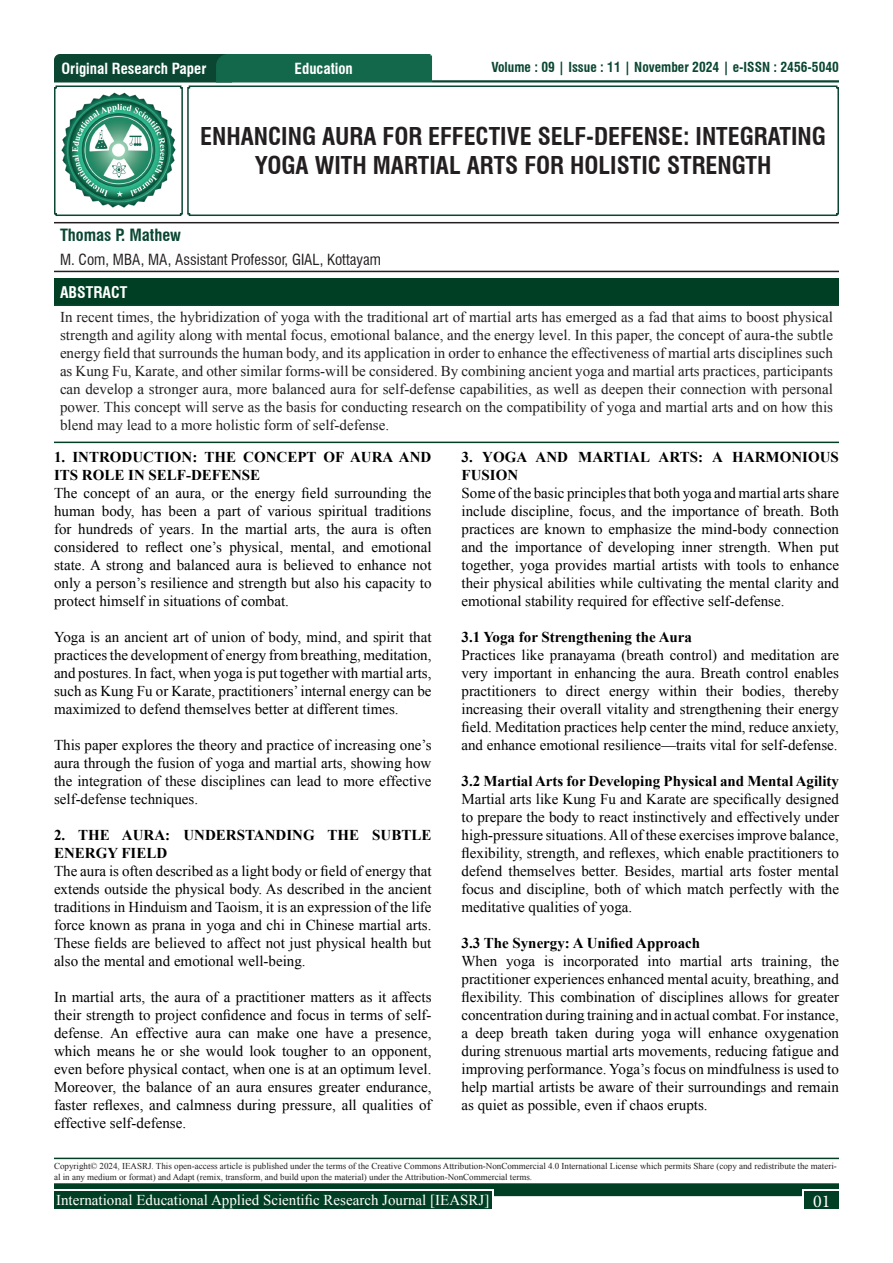
<style>
.page{position:relative;width:893px;height:1263px;background:#fff}
.page>*{position:absolute;margin:0;border:0;box-sizing:border-box;transform-origin:0 0}
.t1{font:700 condensed 24px/28.8px "Swiss 721 BT";color:#231f20;text-align:center}
.t2{font:18px "Minion Pro";color:#fff}
.t3{font:700 condensed 16.5px "Swiss 721 BT";color:#0a4632}
.t4{font:700 condensed 15.75px "Swiss 721 BT";color:#fff}
.t5{font:15px/18px "Times New Roman";color:#000;text-align:justify}
.t6{font:15px/18px "Times New Roman";color:#231f20;text-align:justify}
.t7{font:700 15px/18px "Times New Roman";color:#000}
.t8{font:15px "Times New Roman";color:#fff}
.t9{font:condensed 15px "Swiss 721 BT";color:#231f20}
.t10{font:700 condensed 15px "Swiss 721 BT";color:#fff}
.t11{font:700 condensed 13.5px "Swiss 721 BT";color:#0a4632}
.t12{font:9px/10.8px "Times New Roman";color:#231f20}
</style>
<div class="page">
<hr style="left:432px;top:80px;width:407px;height:3px;background:#0a4632">
<svg style="left:54px;top:54px;width:378px;height:162px;background:#2a6b55"></svg>
<svg style="left:186px;top:85px;width:653px;height:131px"></svg>
<div style="left:54px;top:278px;width:785px;height:27px;background:#003f24"></div>
<hr style="left:54px;top:304px;width:785px;height:2px;background:#0a4632">
<hr style="left:54px;top:1158px;width:785px;height:1px;background:#003f24">
<div style="left:54px;top:1184px;width:785px;height:12px;background:#003f24"></div>
<div style="left:54px;top:1183px;width:785px;height:12px;background:#003f24"></div>
<div style="left:54px;top:1189px;width:440px;height:20px;background:#fff"></div>
<div style="left:54px;top:1191px;width:437px;height:18px;background:#003f24"></div>
<svg style="left:803px;top:1189px;width:36px;height:20px"></svg>
<div style="left:805px;top:1191px;width:34px;height:18px;background:#003f24"></div>
<hr style="left:54px;top:222px;width:785px;height:1px;background:#231f20">
<hr style="left:54px;top:271px;width:785px;height:1px;background:#231f20">
<img style="left:54px;top:86px;width:129px;height:129px">
<hr style="left:54px;top:442px;width:785px;height:1px;background:#003f24">
<p class="t10" style="left:62px;top:60px;width:146px">Original Research Paper</p>
<p class="t10" style="left:295px;top:60px;width:60px">Education</p>
<p class="t11" style="left:491px;top:59px;width:349px">Volume : 09 | Issue : 11 | November 2024 | e-ISSN : 2456-5040</p>
<p class="t1" style="left:200px;top:122px;width:627px">ENHANCING AURA FOR EFFECTIVE SELF-DEFENSE: INTEGRATING<br>YOGA WITH MARTIAL ARTS FOR HOLISTIC STRENGTH</p>
<p class="t3" style="left:60px;top:225px;width:122px">Thomas P. Mathew</p>
<p class="t9" style="left:60px;top:251px;width:322px">M. Com, MBA, MA, Assistant Professor, GIAL, Kottayam</p>
<p class="t4" style="left:60px;top:282px;width:69px">ABSTRACT</p>
<p class="t6" style="left:60px;top:307px;width:774px">In recent times, the hybridization of yoga with the traditional art of martial arts has emerged as a fad that aims to boost physical strength and agility along with mental focus, emotional balance, and the energy level. In this paper, the concept of aura-the subtle energy field that surrounds the human body, and its application in order to enhance the effectiveness of martial arts disciplines such as Kung Fu, Karate, and other similar forms-will be considered. By combining ancient yoga and martial arts practices, participants can develop a stronger aura, more balanced aura for self-defense capabilities, as well as deepen their connection with personal power. This concept will serve as the basis for conducting research on the compatibility of yoga and martial arts and on how this blend may lead to a more holistic form of self-defense.</p>
<p class="t7" style="left:54px;top:447px;width:379px">1. INTRODUCTION: THE CONCEPT OF AURA AND<br>ITS ROLE IN SELF-DEFENSE</p>
<p class="t5" style="left:54px;top:483px;width:379px">The concept of an aura, or the energy field surrounding the human body, has been a part of various spiritual traditions for hundreds of years. In the martial arts, the aura is often considered to reflect one’s physical, mental, and emotional state. A strong and balanced aura is believed to enhance not only a person’s resilience and strength but also his capacity to protect himself in situations of combat.</p>
<p class="t5" style="left:54px;top:627px;width:379px">Yoga is an ancient art of union of body, mind, and spirit that practices the development of energy from breathing, meditation, and postures. In fact, when yoga is put together with martial arts, such as Kung Fu or Karate, practitioners’ internal energy can be maximized to defend themselves better at different times.</p>
<p class="t5" style="left:54px;top:735px;width:379px">This paper explores the theory and practice of increasing one’s aura through the fusion of yoga and martial arts, showing how the integration of these disciplines can lead to more effective self-defense techniques.</p>
<p class="t7" style="left:54px;top:825px;width:379px">2. THE AURA: UNDERSTANDING THE SUBTLE<br>ENERGY FIELD</p>
<p class="t5" style="left:54px;top:861px;width:379px">The aura is often described as a light body or field of energy that extends outside the physical body. As described in the ancient traditions in Hinduism and Taoism, it is an expression of the life force known as prana in yoga and chi in Chinese martial arts.<br>These fields are believed to affect not just physical health but also the mental and emotional well-being.</p>
<p class="t5" style="left:54px;top:987px;width:379px">In martial arts, the aura of a practitioner matters as it affects their strength to project confidence and focus in terms of self&shy;defense. An effective aura can make one have a presence, which means he or she would look tougher to an opponent, even before physical contact, when one is at an optimum level.<br>Moreover, the balance of an aura ensures greater endurance, faster reflexes, and calmness during pressure, all qualities of effective self-defense.</p>
<p class="t7" style="left:461px;top:447px;width:379px">3. YOGA AND MARTIAL ARTS: A HARMONIOUS<br>FUSION</p>
<p class="t5" style="left:461px;top:483px;width:379px">Some of the basic principles that both yoga and martial arts share include discipline, focus, and the importance of breath. Both practices are known to emphasize the mind-body connection and the importance of developing inner strength. When put together, yoga provides martial artists with tools to enhance their physical abilities while cultivating the mental clarity and emotional stability required for effective self-defense.</p>
<p class="t7" style="left:461px;top:627px;width:232px">3.1 Yoga for Strengthening the Aura</p>
<p class="t5" style="left:461px;top:645px;width:379px">Practices like pranayama (breath control) and meditation are very important in enhancing the aura. Breath control enables practitioners to direct energy within their bodies, thereby increasing their overall vitality and strengthening their energy field. Meditation practices help center the mind, reduce anxiety, and enhance emotional resilience—traits vital for self-defense.</p>
<p class="t7" style="left:461px;top:771px;width:379px">3.2 Martial Arts for Developing Physical and Mental Agility</p>
<p class="t5" style="left:461px;top:789px;width:379px">Martial arts like Kung Fu and Karate are specifically designed to prepare the body to react instinctively and effectively under high-pressure situations. All of these exercises improve balance, flexibility, strength, and reflexes, which enable practitioners to defend themselves better. Besides, martial arts foster mental focus and discipline, both of which match perfectly with the meditative qualities of yoga.</p>
<p class="t7" style="left:461px;top:933px;width:240px">3.3 The Synergy: A Unified Approach</p>
<p class="t5" style="left:461px;top:951px;width:379px">When yoga is incorporated into martial arts training, the practitioner experiences enhanced mental acuity, breathing, and flexibility. This combination of disciplines allows for greater concentration during training and in actual combat. For instance, a deep breath taken during yoga will enhance oxygenation during strenuous martial arts movements, reducing fatigue and improving performance. Yoga’s focus on mindfulness is used to help martial artists be aware of their surroundings and remain as quiet as possible, even if chaos erupts.</p>
<p class="t12" style="left:54px;top:1161px;width:784px">Copyright© 2024, IEASRJ. This open-access article is published under the terms of the Creative Commons Attribution-NonCommercial 4.0 International License which permits Share (copy and redistribute the materi&shy;al in any medium or format) and Adapt (remix, transform, and build upon the material) under the Attribution-NonCommercial terms.</p>
<p class="t8" style="left:56px;top:1190px;width:435px">International Educational Applied Scientific Research Journal [IEASRJ]</p>
<p class="t2" style="left:813px;top:1189px;width:19px">01</p>
</div>
